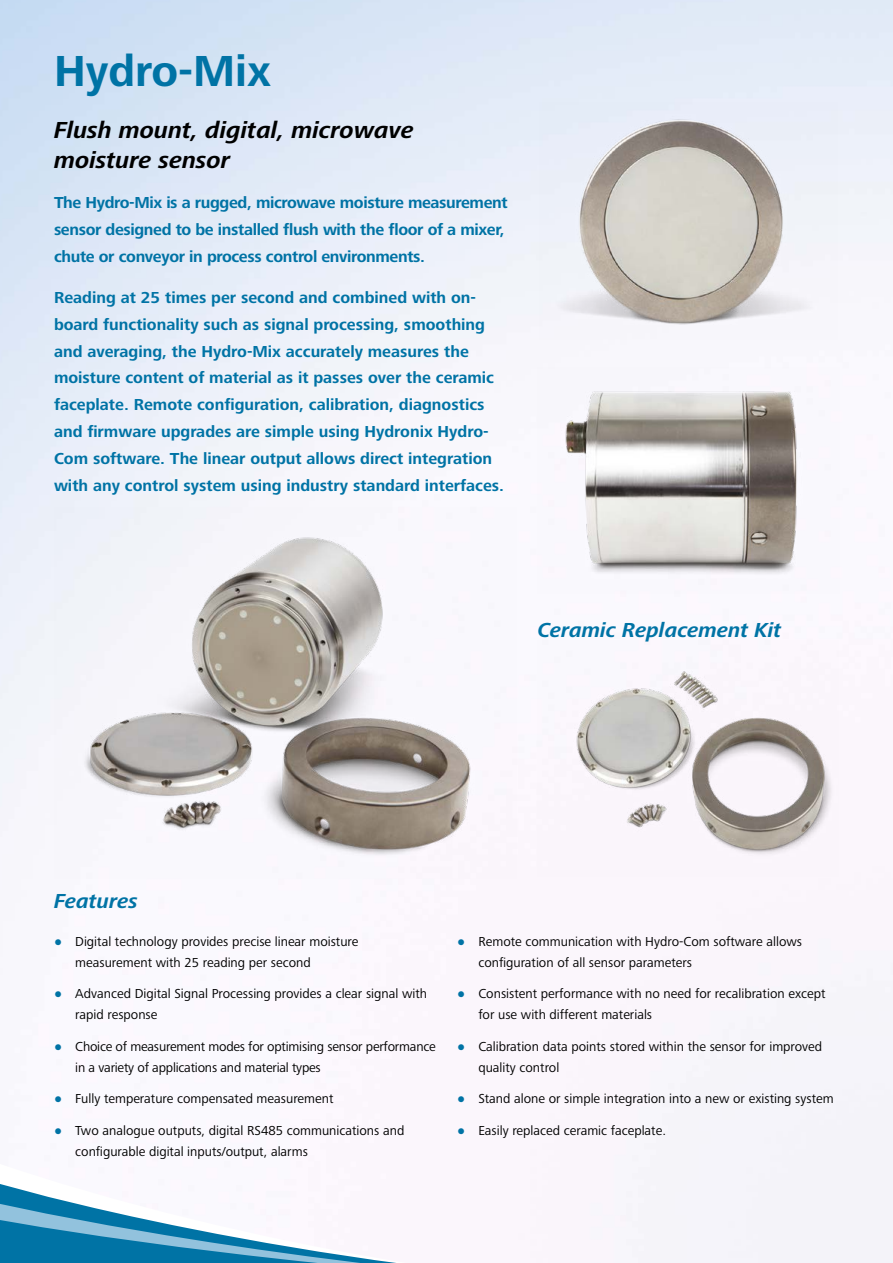
<style>
.page{position:relative;width:893px;height:1263px;background:#fff}
.page>*{position:absolute;margin:0;border:0;box-sizing:border-box;transform-origin:0 0}
.t1{font:700 45px "Frutiger Next LTW1 G";color:#0073a5}
.t2{font:italic 700 24px/30px "Frutiger Next LTW1 G";color:#000}
.t3{font:italic 700 21px "Frutiger Next LTW1 G";color:#0073a5}
.t4{font:700 16.5px/27px "Frutiger Next LTW1 G";color:#0073a5}
.t5{font:700 16.5px/27px "Frutiger Next LTW1 G";letter-spacing:-.02em;color:#0073a5}
.t6{font:13.5px/21px "Frutiger Next LTW1 G";color:#000}
.s1{font-family:"Helvetica";color:#0073a5}
</style>
<div class="page">
<img style="left:0;top:0;width:893px;height:1263px">
<img style="left:538px;top:368px;width:301px;height:225px">
<img style="left:54px;top:507px;width:462px;height:371px">
<img style="left:539px;top:103px;width:298px;height:236px">
<img style="left:538px;top:640px;width:301px;height:236px">
<h1 class="t1" style="left:54px;top:46px;width:218px">Hydro-Mix</h1>
<h2 class="t2" style="left:54px;top:116px;width:361px">Flush mount, digital, microwave moisture sensor</h2>
<p class="t5" style="left:54px;top:189px;width:455px">The Hydro-Mix is a rugged, microwave moisture measurement sensor designed to be installed flush with the floor of a mixer, chute or conveyor in process control environments.</p>
<p class="t4" style="left:54px;top:284px;width:452px">Reading at 25 times per second and combined with on&shy;board functionality such as signal processing, smoothing and averaging, the Hydro-Mix accurately measures the moisture content of material as it passes over the ceramic faceplate. Remote configuration, calibration, diagnostics and firmware upgrades are simple using Hydronix Hydro-Com software. The linear output allows direct integration with any control system using industry standard interfaces.</p>
<h3 class="t3" style="left:538px;top:618px;width:245px">Ceramic Replacement Kit</h3>
<h3 class="t3" style="left:54px;top:888px;width:85px">Features</h3>
<p class="t6" style="left:75px;top:931px;width:285px;text-indent:-21px"><span class="s1">●</span> Digital technology provides precise linear moisture measurement with 25 reading per second</p>
<p class="t6" style="left:75px;top:983px;width:353px;text-indent:-21px"><span class="s1">●</span> Advanced Digital Signal Processing provides a clear signal with rapid response</p>
<p class="t6" style="left:75px;top:1036px;width:362px;text-indent:-21px"><span class="s1">●</span> Choice of measurement modes for optimising sensor performance in a variety of applications and material types</p>
<p class="t6" style="left:54px;top:1088px;width:281px"><span class="s1">●</span> Fully temperature compensated measurement</p>
<p class="t6" style="left:75px;top:1120px;width:331px;text-indent:-21px"><span class="s1">●</span> Two analogue outputs, digital RS485 communications and configurable digital inputs/output, alarms</p>
<p class="t6" style="left:478px;top:931px;width:325px;text-indent:-21px"><span class="s1">●</span> Remote communication with Hydro-Com software allows configuration of all sensor parameters</p>
<p class="t6" style="left:478px;top:983px;width:349px;text-indent:-21px"><span class="s1">●</span> Consistent performance with no need for recalibration except for use with different materials</p>
<p class="t6" style="left:478px;top:1036px;width:345px;text-indent:-21px"><span class="s1">●</span> Calibration data points stored within the sensor for improved quality control</p>
<p class="t6" style="left:457px;top:1088px;width:378px"><span class="s1">●</span> Stand alone or simple integration into a new or existing system</p>
<p class="t6" style="left:457px;top:1120px;width:210px"><span class="s1">●</span> Easily replaced ceramic faceplate.</p>
</div>
